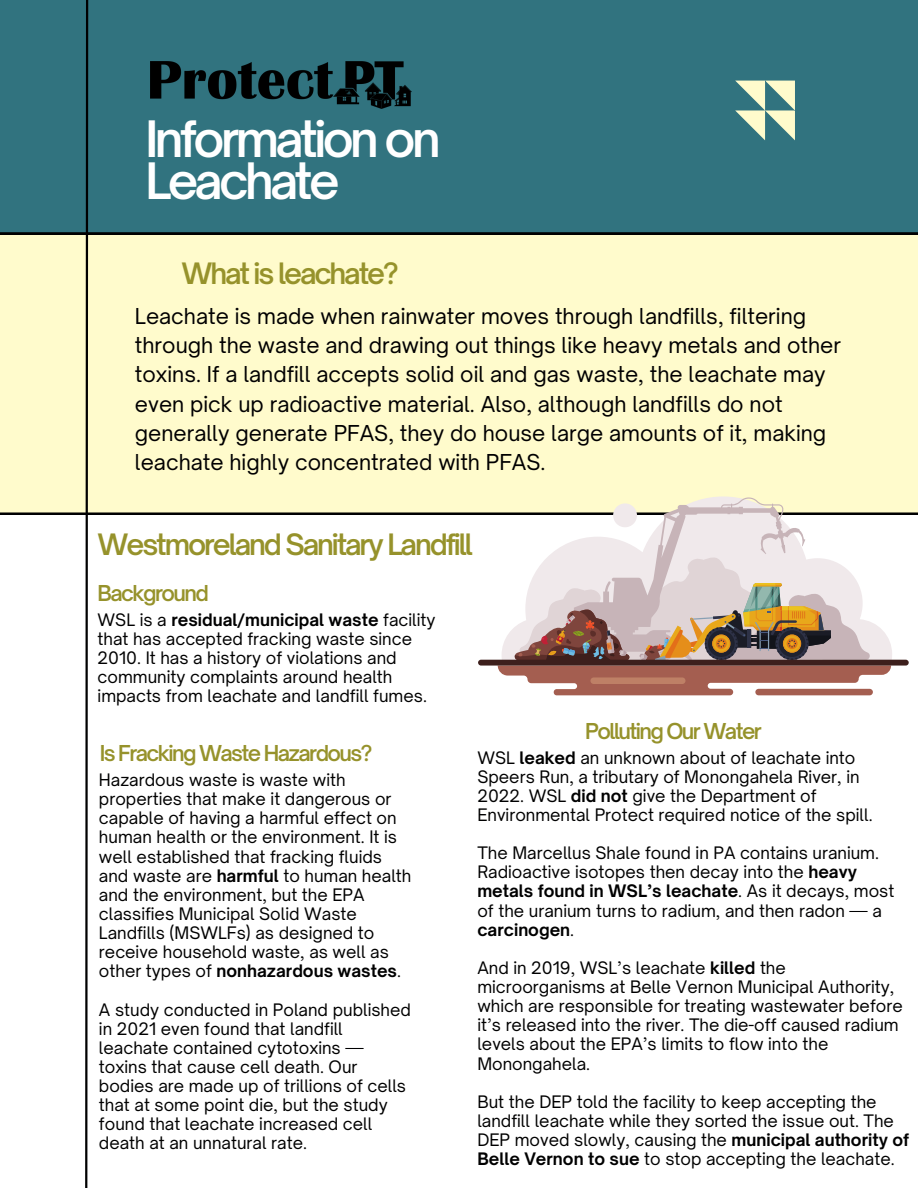
<style>
.page{position:relative;width:918px;height:1188px;background:#fff}
.page>*{position:absolute;margin:0;border:0;box-sizing:border-box;transform-origin:0 0}
.t1{font:600 48px/42.3px "Open Sauce One";letter-spacing:-.075em;color:#fff}
.t2{font:600 28.2px "Open Sauce One";letter-spacing:-.075em;color:#96922b}
.t3{font:21px/29.2px "Open Sauce One";color:#000001}
.t4{font:600 21px "Open Sauce One";letter-spacing:-.075em;color:#96922b}
.t5{font:16.5px/19.2px "Open Sauce One";color:#000001}
.s1{font-weight:700}
</style>
<div class="page">
<div style="left:0;top:234px;width:918px;height:280px;background:#fffbcc"></div>
<div style="left:0;top:0;width:918px;height:234px;background:#31737f"></div>
<svg style="left:84px;top:0;width:5px;height:1188px"></svg>
<svg style="left:735px;top:81px;width:60px;height:59px;background:#97b6a5"></svg>
<img style="left:150px;top:62px;width:261px;height:47px">
<svg style="left:478px;top:496px;width:431px;height:199px"></svg>
<h1 class="t1" style="left:145px;top:117px;width:297px">Information on<br>Leachate</h1>
<p class="t2" style="left:182px;top:256px;width:219px">What is leachate?</p>
<h2 class="t3" style="left:135px;top:301px;width:708px">Leachate is made when rainwater moves through landfills, filtering through the waste and drawing out things like heavy metals and other toxins. If a landfill accepts solid oil and gas waste, the leachate may even pick up radioactive material. Also, although landfills do not generally generate PFAS, they do house large amounts of it, making leachate highly concentrated with PFAS.</h2>
<p class="t2" style="left:98px;top:527px;width:377px">Westmoreland Sanitary Landfill</p>
<p class="t4" style="left:98px;top:580px;width:113px">Background</p>
<h2 class="t5" style="left:98px;top:610px;width:339px">WSL is a <span class="s1">residual/municipal waste</span> facility that has accepted fracking waste since 2010. It has a history of violations and community complaints around health impacts from leachate and landfill fumes.</h2>
<p class="t4" style="left:100px;top:740px;width:274px">Is Fracking Waste Hazardous?</p>
<p class="t5" style="left:99px;top:770px;width:314px">Hazardous waste is waste with properties that make it dangerous or capable of having a harmful effect on human health or the environment. It is well established that fracking fluids and waste are <span class="s1">harmful</span> to human health and the environment, but the EPA classifies Municipal Solid Waste Landfills (MSWLFs) as designed to receive household waste, as well as other types of <span class="s1">nonhazardous wastes</span>.</p>
<p class="t5" style="left:99px;top:1000px;width:313px">A study conducted in Poland published in 2021 even found that landfill leachate contained cytotoxins — toxins that cause cell death. Our bodies are made up of trillions of cells that at some point die, but the study found that leachate increased cell death at an unnatural rate.</p>
<p class="t4" style="left:585px;top:718px;width:178px">Polluting Our Water</p>
<p class="t5" style="left:477px;top:748px;width:397px">WSL <span class="s1">leaked</span> an unknown about of leachate into Speers Run, a tributary of Monongahela River, in 2022. WSL <span class="s1">did not</span> give the Department of Environmental Protect required notice of the spill.</p>
<p class="t5" style="left:477px;top:843px;width:418px">The Marcellus Shale found in PA contains uranium.<br>Radioactive isotopes then decay into the <span class="s1">heavy metals found in WSL’s leachate</span>. As it decays, most of the uranium turns to radium, and then radon — a <span class="s1">carcinogen</span>.</p>
<p class="t5" style="left:477px;top:958px;width:427px">And in 2019, WSL’s leachate <span class="s1">killed</span> the microorganisms at Belle Vernon Municipal Authority, which are responsible for treating wastewater before it’s released into the river. The die-off caused radium levels about the EPA’s limits to flow into the Monongahela.</p>
<p class="t5" style="left:477px;top:1092px;width:433px">But the DEP told the facility to keep accepting the landfill leachate while they sorted the issue out. The DEP moved slowly, causing the <span class="s1">municipal authority of Belle Vernon to sue</span> to stop accepting the leachate.</p>
</div>
